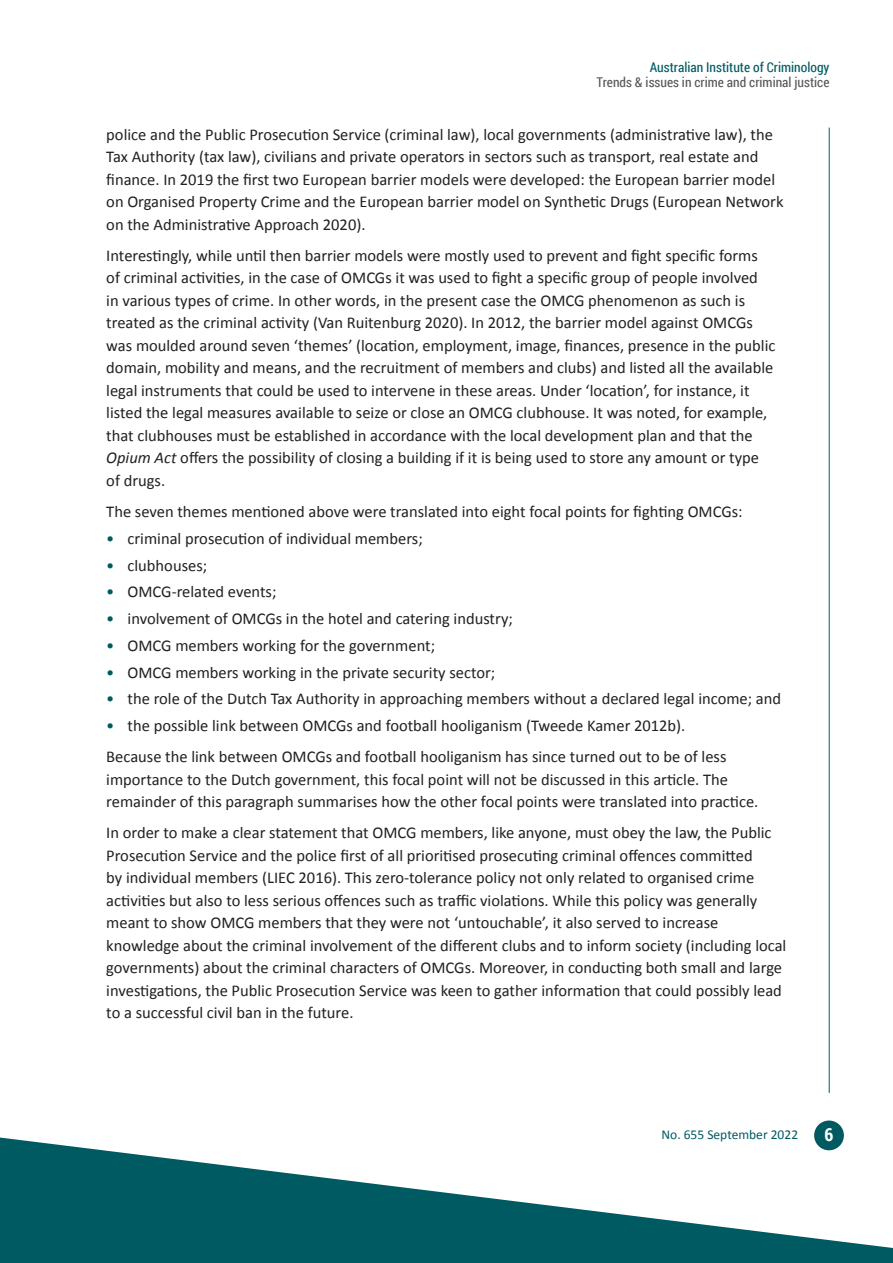
<style>
.page{position:relative;width:893px;height:1263px;background:#fff}
.page>*{position:absolute;margin:0;border:0;box-sizing:border-box;transform-origin:0 0}
.t1{font:700 18px "Roboto Condensed";color:#fff}
.body{font:16.5px/22.5px "Calibri";color:#231f20}
.t2{font:13.5px "Roboto Condensed";color:#57585a}
.t3{font:13.5px "Roboto Condensed";color:#005a61}
.t4{font:13.5px "Calibri";color:#005a61}
.s1{font-style:italic}
.s2{color:#005a61}
</style>
<div class="page">
<hr style="left:829px;top:128px;width:1px;height:965px;background:#005a61">
<div style="left:814px;top:1120px;width:30px;height:30px;background:#005a61;border-radius:50%"></div>
<svg style="left:0;top:1137px;width:893px;height:126px;fill:#005a61"></svg>
<p class="t3" style="left:650px;top:58px;width:181px">Australian Institute of Criminology</p>
<p class="t2" style="left:597px;top:73px;width:234px">Trends &amp; issues in crime and criminal justice</p>
<p class="body" style="left:106px;top:123px;width:679px">police and the Public Prosecution Service (criminal law), local governments (administrative law), the Tax Authority (tax law), civilians and private operators in sectors such as transport, real estate and finance. In 2019 the first two European barrier models were developed: the European barrier model on Organised Property Crime and the European barrier model on Synthetic Drugs (European Network on the Administrative Approach 2020).</p>
<p class="body" style="left:106px;top:244px;width:671px">Interestingly, while until then barrier models were mostly used to prevent and fight specific forms of criminal activities, in the case of OMCGs it was used to fight a specific group of people involved<br>in various types of crime. In other words, in the present case the OMCG phenomenon as such is treated as the criminal activity (Van Ruitenburg 2020). In 2012, the barrier model against OMCGs was moulded around seven ‘themes’ (location, employment, image, finances, presence in the public domain, mobility and means, and the recruitment of members and clubs) and listed all the available legal instruments that could be used to intervene in these areas. Under ‘location’, for instance, it listed the legal measures available to seize or close an OMCG clubhouse. It was noted, for example, that clubhouses must be established in accordance with the local development plan and that the <span class="s1">Opium Act</span> offers the possibility of closing a building if it is being used to store any amount or type of drugs.</p>
<p class="body" style="left:106px;top:500px;width:638px">The seven themes mentioned above were translated into eight focal points for fighting OMCGs:</p>
<p class="body" style="left:106px;top:527px;width:318px"><span class="s2">•</span> criminal prosecution of individual members;</p>
<p class="body" style="left:106px;top:554px;width:102px"><span class="s2">•</span> clubhouses;</p>
<p class="body" style="left:106px;top:581px;width:172px"><span class="s2">•</span> OMCG-related events;</p>
<p class="body" style="left:106px;top:607px;width:408px"><span class="s2">•</span> involvement of OMCGs in the hotel and catering industry;</p>
<p class="body" style="left:106px;top:634px;width:330px"><span class="s2">•</span> OMCG members working for the government;</p>
<p class="body" style="left:106px;top:661px;width:390px"><span class="s2">•</span> OMCG members working in the private security sector;</p>
<p class="body" style="left:106px;top:688px;width:676px"><span class="s2">•</span> the role of the Dutch Tax Authority in approaching members without a declared legal income; and</p>
<p class="body" style="left:106px;top:714px;width:581px"><span class="s2">•</span> the possible link between OMCGs and football hooliganism (Tweede Kamer 2012b).</p>
<p class="body" style="left:106px;top:745px;width:654px">Because the link between OMCGs and football hooliganism has since turned out to be of less importance to the Dutch government, this focal point will not be discussed in this article. The remainder of this paragraph summarises how the other focal points were translated into practice.</p>
<p class="body" style="left:106px;top:821px;width:682px">In order to make a clear statement that OMCG members, like anyone, must obey the law, the Public Prosecution Service and the police first of all prioritised prosecuting criminal offences committed<br>by individual members (LIEC 2016). This zero-tolerance policy not only related to organised crime activities but also to less serious offences such as traffic violations. While this policy was generally meant to show OMCG members that they were not ‘untouchable’, it also served to increase knowledge about the criminal involvement of the different clubs and to inform society (including local governments) about the criminal characters of OMCGs. Moreover, in conducting both small and large investigations, the Public Prosecution Service was keen to gather information that could possibly lead to a successful civil ban in the future.</p>
<p class="t4" style="left:661px;top:1126px;width:138px">No. 655 September 2022</p>
<p class="t1" style="left:824px;top:1122px;width:10px">6</p>
</div>
